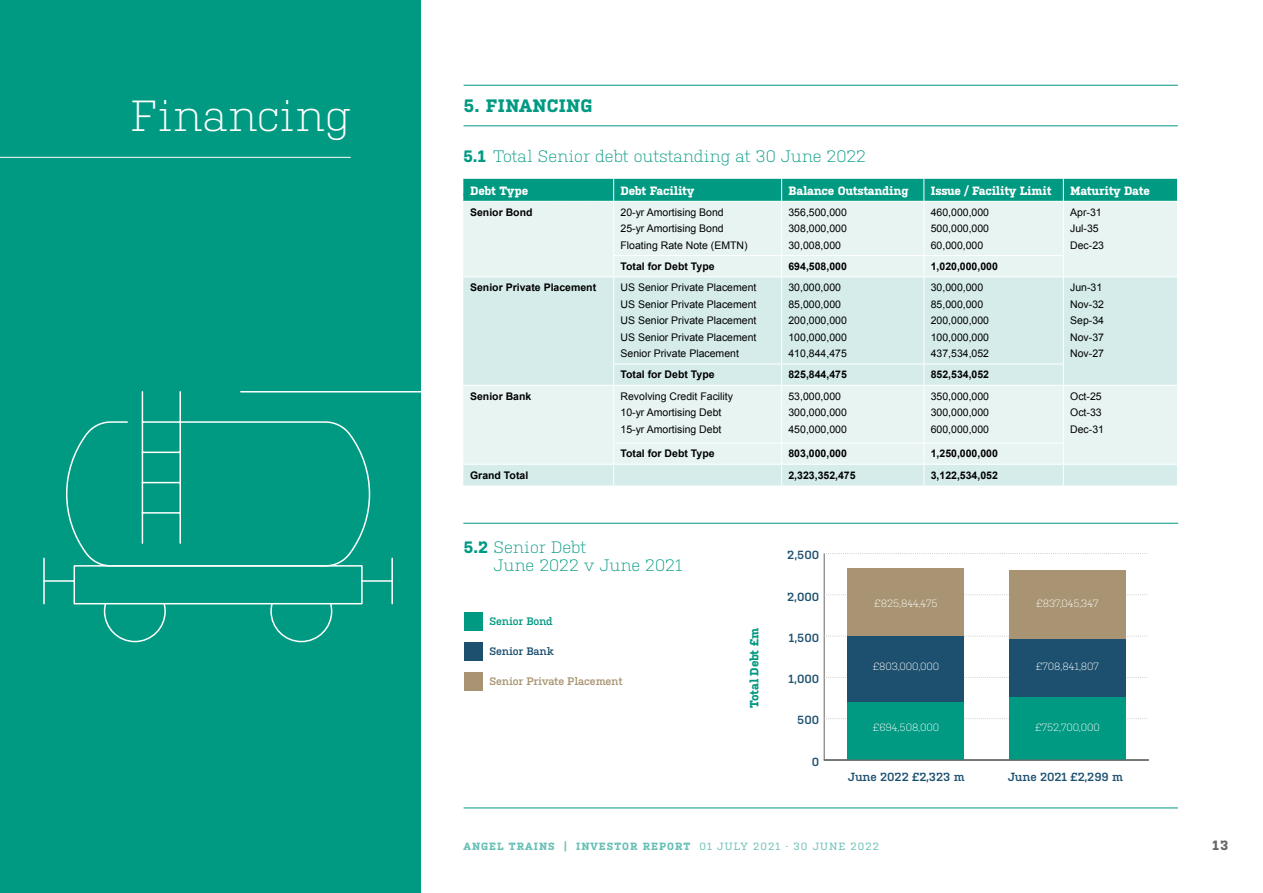
<style>
.page{position:relative;width:1263px;height:893px;background:#fff}
.page>*{position:absolute;margin:0;border:0;box-sizing:border-box;transform-origin:0 0}
.t1{font:300 43.5px "Kulturista";color:#fff}
.t2{font:700 18px "Kulturista";letter-spacing:.02em;color:#009982}
.t3{font:300 16.5px/18px "Kulturista";color:#009982}
.t4{font:700 13.5px "Kulturista";color:#656764}
.t5{font:700 12px "Kulturista";letter-spacing:-.01em;color:#fff}
.t6{font:700 12px "Kulturista";letter-spacing:-.03em;color:#009982}
.t7{font:600 11.85px "Kulturista";letter-spacing:-.01em;color:#1d506f}
.t8{font:600 10.8px "Kulturista";letter-spacing:-.01em;color:#a89472}
.t9{font:600 10.8px "Kulturista";letter-spacing:-.01em;color:#009982}
.t10{font:600 10.8px "Kulturista";letter-spacing:-.01em;color:#1d506f}
.t11{font:10.5px/16.5px "Arial";color:#000}
.t12{font:700 10.5px "Arial";color:#000}
.t13{font:300 10.5px "Kulturista";letter-spacing:-.01em;color:#fff}
.t14{font:700 10.5px "Kulturista";letter-spacing:.1em;color:#68c0b6}
.s1{font-weight:700}
.s2{font-weight:400}
</style>
<div class="page">
<div style="left:0;top:0;width:421px;height:893px;background:#009982"></div>
<hr style="left:464px;top:85px;width:714px;height:1px;background:#009982">
<hr style="left:463px;top:126px;width:715px;height:1px;background:#009982">
<hr style="left:464px;top:808px;width:714px;height:1px;background:#009982">
<div style="left:463px;top:202px;width:714px;height:74px;background:#e7f4f2"></div>
<svg style="left:463px;top:277px;width:714px;height:208px;background:#dcefed"></svg>
<hr style="left:613px;top:202px;width:1px;height:53px;background:#fff">
<hr style="left:781px;top:202px;width:1px;height:53px;background:#fff">
<hr style="left:613px;top:255px;width:169px;height:1px;background:#fff">
<svg style="left:613px;top:256px;width:1px;height:20px"></svg>
<svg style="left:781px;top:256px;width:1px;height:20px"></svg>
<hr style="left:613px;top:277px;width:1px;height:87px;background:#fff">
<hr style="left:781px;top:277px;width:1px;height:87px;background:#fff">
<hr style="left:613px;top:364px;width:169px;height:1px;background:#fff">
<svg style="left:613px;top:364px;width:1px;height:21px"></svg>
<svg style="left:781px;top:364px;width:1px;height:21px"></svg>
<hr style="left:463px;top:385px;width:151px;height:1px;background:#fff">
<hr style="left:614px;top:385px;width:168px;height:1px;background:#fff">
<hr style="left:613px;top:386px;width:1px;height:57px;background:#fff">
<hr style="left:781px;top:386px;width:1px;height:57px;background:#fff">
<hr style="left:613px;top:443px;width:169px;height:1px;background:#fff">
<hr style="left:463px;top:464px;width:151px;height:1px;background:#fff">
<hr style="left:614px;top:464px;width:168px;height:1px;background:#fff">
<svg style="left:613px;top:444px;width:1px;height:41px"></svg>
<svg style="left:781px;top:444px;width:1px;height:41px"></svg>
<hr style="left:923px;top:202px;width:1px;height:53px;background:#fff">
<hr style="left:782px;top:255px;width:142px;height:1px;background:#fff">
<svg style="left:923px;top:256px;width:1px;height:20px"></svg>
<hr style="left:923px;top:277px;width:1px;height:87px;background:#fff">
<hr style="left:782px;top:364px;width:142px;height:1px;background:#fff">
<svg style="left:923px;top:364px;width:1px;height:21px"></svg>
<hr style="left:782px;top:385px;width:142px;height:1px;background:#fff">
<hr style="left:923px;top:386px;width:1px;height:57px;background:#fff">
<hr style="left:782px;top:443px;width:142px;height:1px;background:#fff">
<hr style="left:782px;top:464px;width:142px;height:1px;background:#fff">
<svg style="left:923px;top:444px;width:1px;height:41px"></svg>
<div style="left:463px;top:179px;width:714px;height:22px;background:#009982"></div>
<hr style="left:1063px;top:202px;width:1px;height:53px;background:#fff">
<hr style="left:924px;top:255px;width:140px;height:1px;background:#fff">
<svg style="left:1063px;top:256px;width:1px;height:20px"></svg>
<hr style="left:1063px;top:277px;width:1px;height:87px;background:#fff">
<hr style="left:924px;top:364px;width:140px;height:1px;background:#fff">
<svg style="left:1063px;top:364px;width:1px;height:21px"></svg>
<hr style="left:924px;top:385px;width:139px;height:1px;background:#fff">
<hr style="left:1063px;top:385px;width:114px;height:1px;background:#fff">
<hr style="left:1063px;top:386px;width:1px;height:57px;background:#fff">
<hr style="left:924px;top:443px;width:140px;height:1px;background:#fff">
<hr style="left:924px;top:464px;width:139px;height:1px;background:#fff">
<hr style="left:1063px;top:464px;width:114px;height:1px;background:#fff">
<svg style="left:1063px;top:444px;width:1px;height:41px"></svg>
<hr style="left:463px;top:523px;width:715px;height:1px;background:#009982">
<div style="left:464px;top:612px;width:19px;height:18px;background:#009982"></div>
<div style="left:464px;top:642px;width:19px;height:19px;background:#1d506f"></div>
<div style="left:464px;top:672px;width:19px;height:19px;background:#a89472"></div>
<hr style="left:0;top:157px;width:350px;height:1px;background:#fff">
<hr style="left:824px;top:553px;width:1px;height:207px;background:#656764">
<svg style="left:824px;top:718px;width:324px;height:1px"></svg>
<svg style="left:824px;top:677px;width:324px;height:1px"></svg>
<svg style="left:824px;top:636px;width:324px;height:1px"></svg>
<svg style="left:824px;top:594px;width:324px;height:1px"></svg>
<svg style="left:824px;top:553px;width:324px;height:1px"></svg>
<div style="left:847px;top:568px;width:117px;height:68px;background:#a89472"></div>
<div style="left:1009px;top:570px;width:117px;height:69px;background:#a89472"></div>
<div style="left:847px;top:636px;width:117px;height:67px;background:#1d506f"></div>
<div style="left:1009px;top:639px;width:117px;height:59px;background:#1d506f"></div>
<div style="left:847px;top:703px;width:117px;height:57px;background:#009982"></div>
<div style="left:1009px;top:698px;width:117px;height:62px;background:#009982"></div>
<hr style="left:824px;top:759px;width:324px;height:1px;background:#656764">
<svg style="left:66px;top:391px;width:355px;height:166px"></svg>
<svg style="left:43px;top:557px;width:350px;height:86px"></svg>
<h1 class="t1" style="left:130px;top:85px;width:222px">Financing</h1>
<h2 class="t2" style="left:463px;top:96px;width:130px">5. FINANCING</h2>
<h3 class="t3" style="left:463px;top:146px;width:404px"><span class="s1">5.1</span> Total Senior debt outstanding at 30 June 2022</h3>
<p class="t5" style="left:470px;top:183px;width:60px">Debt Type</p>
<p class="t5" style="left:620px;top:183px;width:75px">Debt Facility</p>
<p class="t5" style="left:788px;top:183px;width:121px">Balance Outstanding</p>
<p class="t5" style="left:931px;top:183px;width:122px">Issue / Facility Limit</p>
<p class="t5" style="left:1070px;top:183px;width:81px">Maturity Date</p>
<p class="t12" style="left:470px;top:205px;width:64px">Senior Bond</p>
<p class="t11" style="left:620px;top:204px;width:129px">20-yr Amortising Bond<br>25-yr Amortising Bond<br>Floating Rate Note (EMTN)</p>
<p class="t11" style="left:788px;top:204px;width:60px;text-align:justify">356,500,000<br>308,000,000<br>30,008,000</p>
<p class="t11" style="left:931px;top:204px;width:60px;text-align:justify">460,000,000<br>500,000,000<br>60,000,000</p>
<p class="t11" style="left:1070px;top:204px;width:35px">Apr-31<br>Jul-35<br>Dec-23</p>
<p class="t12" style="left:620px;top:259px;width:96px">Total for Debt Type</p>
<p class="t12" style="left:788px;top:259px;width:60px">694,508,000</p>
<p class="t12" style="left:931px;top:259px;width:69px">1,020,000,000</p>
<p class="t12" style="left:470px;top:281px;width:128px">Senior Private Placement</p>
<p class="t11" style="left:620px;top:279px;width:137px;text-align:justify">US Senior Private Placement US Senior Private Placement US Senior Private Placement US Senior Private Placement Senior Private Placement</p>
<p class="t11" style="left:788px;top:279px;width:60px">30,000,000<br>85,000,000<br>200,000,000<br>100,000,000<br>410,844,475</p>
<p class="t11" style="left:931px;top:279px;width:60px">30,000,000<br>85,000,000<br>200,000,000<br>100,000,000<br>437,534,052</p>
<p class="t11" style="left:1070px;top:279px;width:35px">Jun-31<br>Nov-32<br>Sep-34<br>Nov-37<br>Nov-27</p>
<p class="t12" style="left:620px;top:368px;width:96px">Total for Debt Type</p>
<p class="t12" style="left:788px;top:368px;width:60px">825,844,475</p>
<p class="t12" style="left:931px;top:368px;width:60px">852,534,052</p>
<p class="t12" style="left:470px;top:389px;width:63px">Senior Bank</p>
<p class="t11" style="left:620px;top:388px;width:114px">Revolving Credit Facility<br>10-yr Amortising Debt<br>15-yr Amortising Debt</p>
<p class="t11" style="left:788px;top:388px;width:60px">53,000,000<br>300,000,000<br>450,000,000</p>
<p class="t11" style="left:931px;top:388px;width:60px;text-align:justify">350,000,000<br>300,000,000<br>600,000,000</p>
<p class="t11" style="left:1070px;top:388px;width:35px">Oct-25<br>Oct-33<br>Dec-31</p>
<p class="t12" style="left:620px;top:447px;width:96px">Total for Debt Type</p>
<p class="t12" style="left:788px;top:447px;width:60px">803,000,000</p>
<p class="t12" style="left:931px;top:447px;width:69px">1,250,000,000</p>
<p class="t12" style="left:470px;top:468px;width:60px">Grand Total</p>
<p class="t12" style="left:788px;top:468px;width:69px">2,323,352,475</p>
<p class="t12" style="left:931px;top:468px;width:69px">3,122,534,052</p>
<h3 class="t3" style="left:494px;top:536px;width:190px;text-indent:-30px"><span class="s1">5.2</span> Senior Debt<br>June 2022 v June 2021</h3>
<p class="t9" style="left:489px;top:615px;width:65px">Senior Bond</p>
<p class="t10" style="left:489px;top:645px;width:66px">Senior Bank</p>
<p class="t8" style="left:489px;top:675px;width:135px">Senior Private Placement</p>
<p class="t6" style="left:747px;top:708px;width:81px;rotate:-90deg">Total Debt £m</p>
<p class="t7" style="left:787px;top:548px;width:33px">2,500</p>
<p class="t7" style="left:787px;top:589px;width:34px">2,000</p>
<p class="t7" style="left:789px;top:631px;width:32px">1,500</p>
<p class="t7" style="left:789px;top:672px;width:32px">1,000</p>
<p class="t7" style="left:797px;top:713px;width:23px">500</p>
<p class="t7" style="left:812px;top:755px;width:9px">0</p>
<p class="t13" style="left:874px;top:596px;width:65px">£825,844,475</p>
<p class="t13" style="left:1036px;top:596px;width:64px">£837,045,347</p>
<p class="t13" style="left:873px;top:659px;width:68px">£803,000,000</p>
<p class="t13" style="left:1036px;top:659px;width:65px">£708,841,807</p>
<p class="t13" style="left:873px;top:720px;width:68px">£694,508,000</p>
<p class="t13" style="left:1035px;top:719px;width:66px">£752,700,000</p>
<p class="t7" style="left:848px;top:770px;width:118px">June 2022 £2,323 m</p>
<p class="t7" style="left:1008px;top:770px;width:117px">June 2021 £2,299 m</p>
<p class="t14" style="left:463px;top:840px;width:417px">ANGEL TRAINS | INVESTOR REPORT <span class="s2">01 JULY 2021 - 30 JUNE 2022</span></p>
<p class="t4" style="left:1212px;top:837px;width:18px">13</p>
</div>
